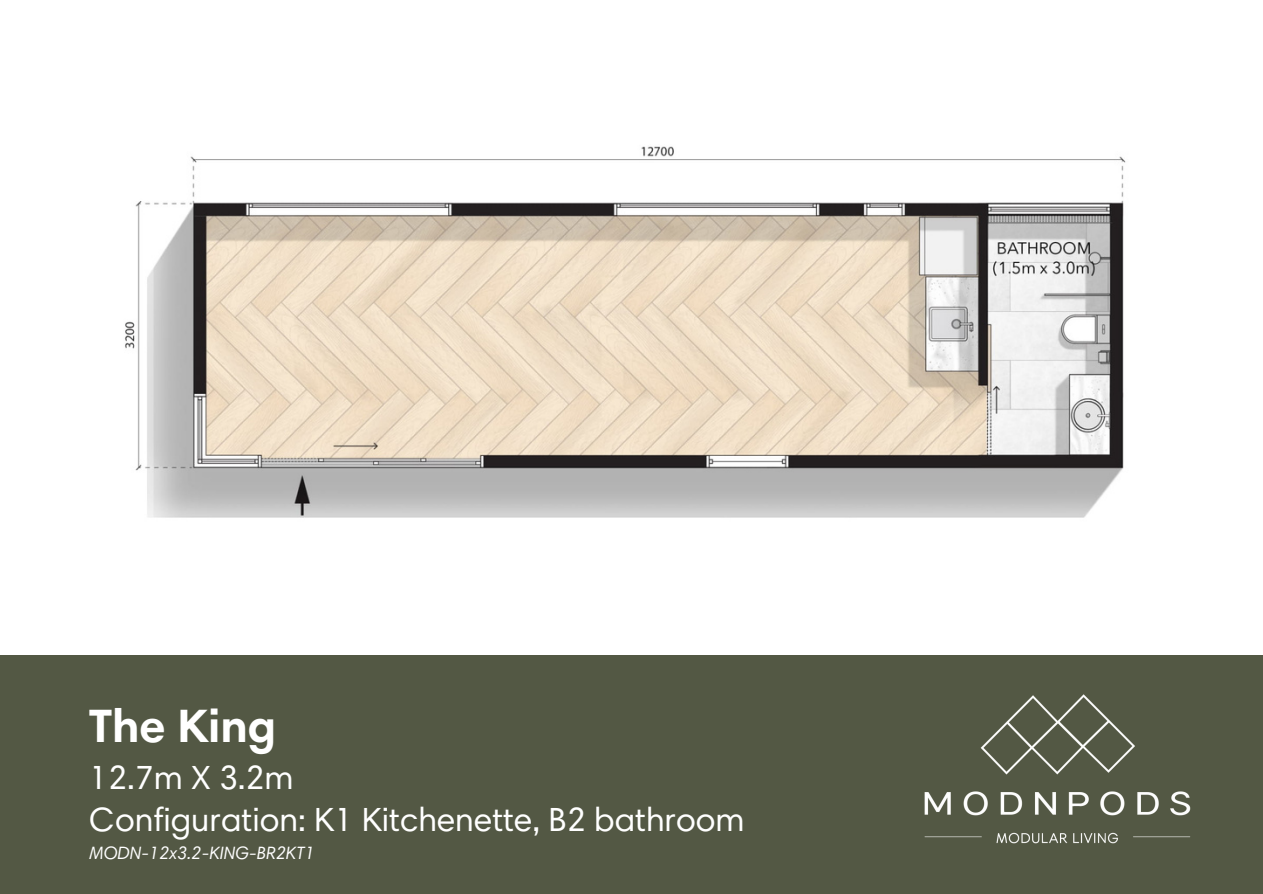
<style>
.page{position:relative;width:1263px;height:894px;background:#fff}
.page>*{position:absolute;margin:0;border:0;box-sizing:border-box;transform-origin:0 0}
.t1{font:700 47.25px "Harmonia Sans Pro Cyr";color:#fff}
.t2{font:33.75px/42.8px "Harmonia Sans Pro Cyr";color:#fff}
.t3{font:italic 18px "Harmonia Sans Pro Cyr";color:#fff}
</style>
<div class="page">
<img style="left:125px;top:146px;width:1001px;height:372px">
<div style="left:0;top:655px;width:1263px;height:238px;background:#535844"></div>
<img style="left:924px;top:694px;width:267px;height:150px">
<h1 class="t1" style="left:89px;top:707px;width:189px">The King</h1>
<p class="t2" style="left:89px;top:759px;width:657px">12.7m X 3.2m<br>Configuration: K1 Kitchenette, B2 bathroom</p>
<p class="t3" style="left:89px;top:845px;width:227px">MODN-12x3.2-KING-BR2KT1</p>
</div>
